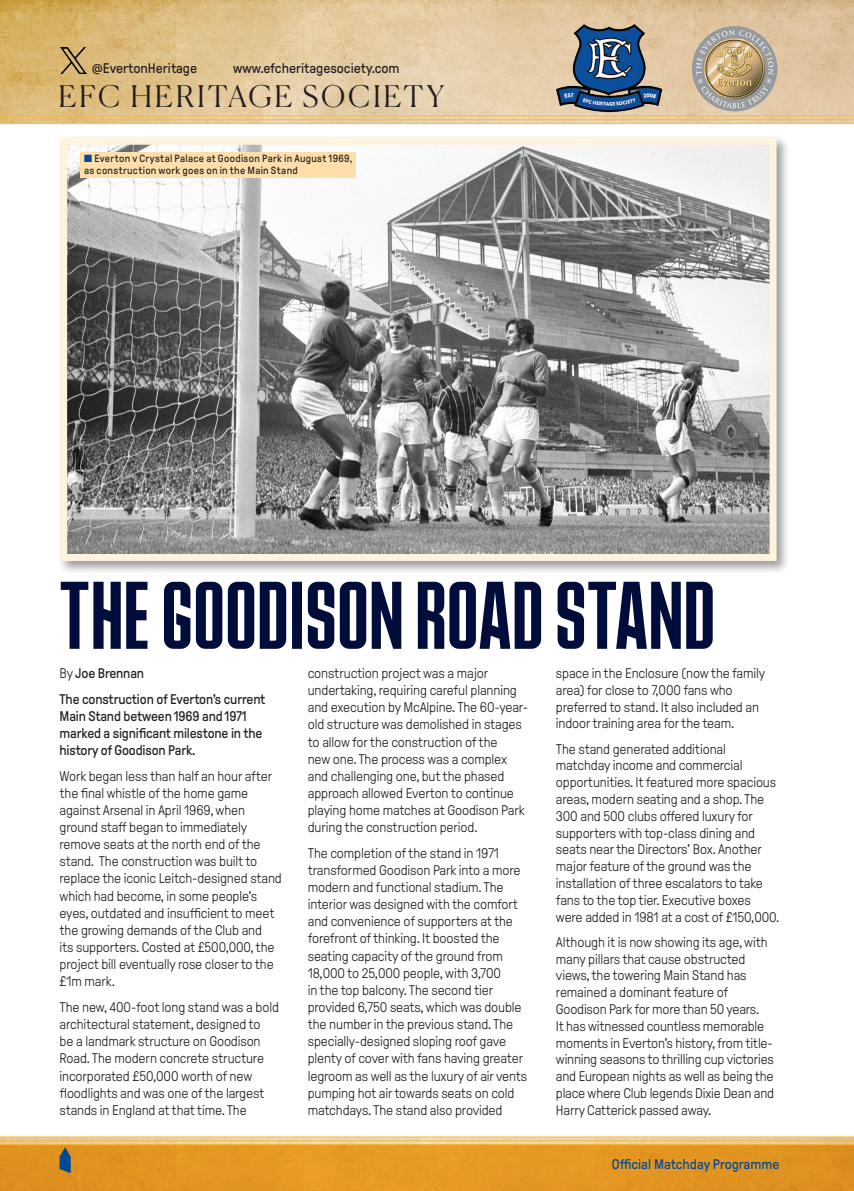
<style>
.page{position:relative;width:854px;height:1191px;background:#fff}
.page>*{position:absolute;margin:0;border:0;box-sizing:border-box;transform-origin:0 0}
.t1{font:95.73px "Rupert Display";letter-spacing:.025em;color:#000d3a}
.t2{font:300 29.75px "Canela";letter-spacing:.09em;color:#231f20}
.t3{font:300 14px/17.2px "GT Pressura";letter-spacing:-.01em;color:#231f20}
.t4{font:14px/17.2px "GT Pressura";letter-spacing:-.01em;color:#231f20}
.t5{font:14px "GT Pressura";color:#024994}
.t6{font:10.5px/12.2px "GT Pressura";letter-spacing:.025em;color:#231f20}
.s1{color:#024994}
.s2{font-weight:300}
</style>
<div class="page">
<img style="left:0;top:0;width:853px;height:1144px">
<div style="left:0;top:123px;width:853px;height:1013px;background:#fff"></div>
<div style="left:57px;top:135px;width:733px;height:440px;background:#231f20;opacity:.45"></div>
<img style="left:68px;top:146px;width:700px;height:407px">
<div style="left:60px;top:138px;width:716px;height:423px;border:7px solid #fef3dd"></div>
<div style="left:0;top:1144px;width:853px;height:47px;background:#e39622"></div>
<hr style="left:0;top:115px;width:853px;height:1px;background:#fdb931">
<hr style="left:0;top:119px;width:853px;height:1px;background:#fdb931">
<hr style="left:0;top:123px;width:853px;height:1px;background:#fdb931">
<hr style="left:0;top:1136px;width:853px;height:1px;background:#fdb931">
<hr style="left:0;top:1140px;width:853px;height:1px;background:#fdb931">
<hr style="left:0;top:1144px;width:853px;height:1px;background:#fdb931">
<svg style="left:60px;top:1147px;width:11px;height:26px"></svg>
<img style="left:691px;top:25px;width:86px;height:86px">
<img style="left:556px;top:24px;width:107px;height:89px">
<img style="left:61px;top:47px;width:25px;height:27px">
<div style="left:80px;top:152px;width:276px;height:26px;background:#fedfab"></div>
<p class="t4" style="left:92px;top:60px;width:107px">@EvertonHeritage</p>
<p class="t4" style="left:233px;top:60px;width:168px">www.efcheritagesociety.com</p>
<h2 class="t2" style="left:58px;top:72px;width:387px">EFC HERITAGE SOCIETY</h2>
<p class="t6" style="left:84px;top:152px;width:269px"><span class="s1">■</span> Everton v Crystal Palace at Goodison Park in August 1969, as construction work goes on in the Main Stand</p>
<h1 class="t1" style="left:60px;top:565px;width:656px">THE GOODISON ROAD STAND</h1>
<p class="t4" style="left:60px;top:660px;width:207px;line-height:25.6px"><span class="s2">By</span> Joe Brennan<br>The construction of Everton’s current</p>
<p class="t4" style="left:60px;top:707px;width:204px">Main Stand between 1969 and 1971 marked a significant milestone in the history of Goodison Park.</p>
<p class="t3" style="left:60px;top:767px;width:224px">Work began less than half an hour after the final whistle of the home game against Arsenal in April 1969, when ground staff began to immediately remove seats at the north end of the stand. The construction was built to replace the iconic Leitch-designed stand which had become, in some people’s eyes, outdated and insufficient to meet the growing demands of the Club and<br>its supporters. Costed at £500,000, the project bill eventually rose closer to the £1m mark.</p>
<p class="t3" style="left:60px;top:998px;width:221px">The new, 400-foot long stand was a bold architectural statement, designed to<br>be a landmark structure on Goodison Road. The modern concrete structure incorporated £50,000 worth of new floodlights and was one of the largest stands in England at that time. The</p>
<p class="t3" style="left:555px;top:665px;width:211px">space in the Enclosure (now the family area) for close to 7,000 fans who preferred to stand. It also included an indoor training area for the team.</p>
<p class="t3" style="left:555px;top:740px;width:225px">The stand generated additional matchday income and commercial opportunities. It featured more spacious areas, modern seating and a shop. The 300 and 500 clubs offered luxury for supporters with top-class dining and seats near the Directors’ Box. Another major feature of the ground was the installation of three escalators to take fans to the top tier. Executive boxes were added in 1981 at a cost of £150,000.</p>
<p class="t3" style="left:555px;top:933px;width:220px">Although it is now showing its age, with many pillars that cause obstructed views, the towering Main Stand has remained a dominant feature of Goodison Park for more than 50 years.<br>It has witnessed countless memorable moments in Everton’s history, from title&shy;winning seasons to thrilling cup victories and European nights as well as being the place where Club legends Dixie Dean and Harry Catterick passed away.</p>
<p class="t3" style="left:307px;top:664px;width:222px">construction project was a major undertaking, requiring careful planning and execution by McAlpine. The 60-year&shy;old structure was demolished in stages to allow for the construction of the<br>new one. The process was a complex and challenging one, but the phased approach allowed Everton to continue playing home matches at Goodison Park during the construction period.</p>
<p class="t3" style="left:307px;top:844px;width:221px">The completion of the stand in 1971 transformed Goodison Park into a more modern and functional stadium. The interior was designed with the comfort and convenience of supporters at the forefront of thinking. It boosted the seating capacity of the ground from 18,000 to 25,000 people, with 3,700<br>in the top balcony. The second tier provided 6,750 seats, which was double the number in the previous stand. The specially-designed sloping roof gave plenty of cover with fans having greater legroom as well as the luxury of air vents pumping hot air towards seats on cold matchdays. The stand also provided</p>
<p class="t5" style="left:611px;top:1156px;width:169px">Official Matchday Programme</p>
</div>
